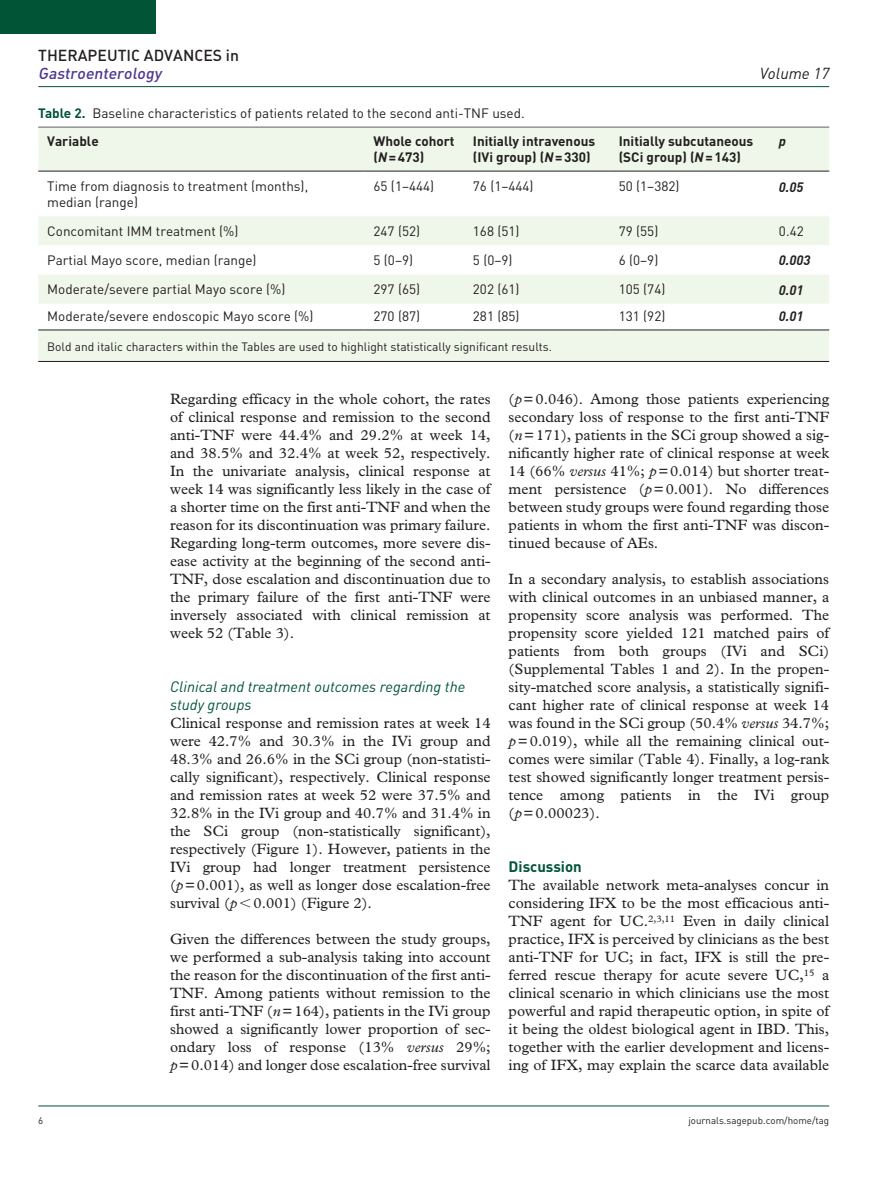
<style>
.page{position:relative;width:893px;height:1191px;background:#fff}
.page>*{position:absolute;margin:0;border:0;box-sizing:border-box;transform-origin:0 0}
.t1{font:15.75px "DIN Medium Alternate";color:#231f20}
.t2{font:italic 15.75px "DIN Medium Alternate";color:#4f3890}
.t3{font:italic 15.75px "DIN";color:#231f20}
.t4{font:15px/18px "Plantin Std";color:#231f20;text-align:justify}
.t5{font:italic 15px/18px "DIN";color:#015436}
.t6{font:700 15px "DIN";color:#015436}
.t7{font:13.5px/28.5px "DIN";color:#231f20}
.t8{font:700 13.5px/15.8px "DIN";color:#231f20}
.t9{font:italic 700 13.5px "DIN";color:#231f20}
.t10{font:12px "DIN";color:#231f20}
.t11{font:9.75px "DIN";color:#231f20}
.s1{font-weight:700;color:#015436}
.s2{font-weight:700}
.s3{font-style:italic}
</style>
<div class="page">
<hr style="left:38px;top:86px;width:791px;height:1px;background:#015436">
<hr style="left:38px;top:1105px;width:791px;height:1px;background:#015436">
<div style="left:0;top:0;width:155px;height:34px;background:#015436"></div>
<div style="left:38px;top:329px;width:791px;height:33px;background:#eff7ea"></div>
<hr style="left:38px;top:127px;width:791px;height:1px;background:#231f20">
<hr style="left:38px;top:361px;width:791px;height:1px;background:#231f20">
<div style="left:38px;top:128px;width:791px;height:43px;background:#eff7ea"></div>
<svg style="left:38px;top:216px;width:791px;height:88px;fill:#eff7ea"></svg>
<hr style="left:38px;top:171px;width:326px;height:1px;background:#231f20">
<hr style="left:364px;top:171px;width:100px;height:1px;background:#231f20">
<hr style="left:464px;top:171px;width:146px;height:1px;background:#231f20">
<hr style="left:610px;top:171px;width:160px;height:1px;background:#231f20">
<hr style="left:770px;top:171px;width:59px;height:1px;background:#231f20">
<hr style="left:38px;top:329px;width:326px;height:1px;background:#231f20">
<hr style="left:364px;top:329px;width:100px;height:1px;background:#231f20">
<hr style="left:464px;top:329px;width:146px;height:1px;background:#231f20">
<hr style="left:610px;top:329px;width:160px;height:1px;background:#231f20">
<hr style="left:770px;top:329px;width:59px;height:1px;background:#231f20">
<p class="t1" style="left:38px;top:45px;width:202px">THERAPEUTIC ADVANCES IN</p>
<p class="t2" style="left:38px;top:63px;width:125px">Gastroenterology</p>
<p class="t3" style="left:760px;top:63px;width:71px">Volume 17</p>
<p class="t7" style="left:47px;top:98px;width:479px;text-indent:-9px"><span class="s1">Table 2.</span> Baseline characteristics of patients related to the second anti-TNF used.<br><span class="s2">Variable</span></p>
<p class="t8" style="left:373px;top:133px;width:83px">Whole cohort (<span class="s3">N</span>=473)</p>
<p class="t8" style="left:473px;top:133px;width:124px">Initially intravenous (IVi group) (<span class="s3">N</span>=330)</p>
<p class="t8" style="left:619px;top:133px;width:136px">Initially subcutaneous (SCi group) (<span class="s3">N</span>=143)</p>
<p class="t9" style="left:779px;top:133px;width:9px">p</p>
<p class="t7" style="left:47px;top:178px;width:262px;line-height:15.8px">Time from diagnosis to treatment (months), median (range)</p>
<p class="t7" style="left:373px;top:172px;width:62px">65 (1–444)</p>
<p class="t7" style="left:473px;top:172px;width:62px">76 (1–444)</p>
<p class="t7" style="left:619px;top:172px;width:62px">50 (1–382)</p>
<p class="t9" style="left:779px;top:178px;width:26px">0.05</p>
<p class="t7" style="left:47px;top:217px;width:193px">Concomitant IMM treatment (%)</p>
<p class="t7" style="left:373px;top:217px;width:48px">247 (52)</p>
<p class="t7" style="left:473px;top:217px;width:48px">168 (51)</p>
<p class="t7" style="left:619px;top:217px;width:41px">79 (55)</p>
<p class="t7" style="left:779px;top:217px;width:26px">0.42</p>
<p class="t7" style="left:47px;top:246px;width:211px">Partial Mayo score, median (range)</p>
<p class="t7" style="left:373px;top:246px;width:41px">5 (0–9)</p>
<p class="t7" style="left:473px;top:246px;width:41px">5 (0–9)</p>
<p class="t7" style="left:619px;top:246px;width:41px">6 (0–9)</p>
<p class="t9" style="left:779px;top:252px;width:33px">0.003</p>
<p class="t7" style="left:47px;top:275px;width:240px">Moderate/severe partial Mayo score (%)</p>
<p class="t7" style="left:373px;top:275px;width:48px">297 (65)</p>
<p class="t7" style="left:473px;top:275px;width:48px">202 (61)</p>
<p class="t7" style="left:619px;top:275px;width:48px">105 (74)</p>
<p class="t9" style="left:779px;top:281px;width:26px">0.01</p>
<p class="t7" style="left:47px;top:301px;width:268px">Moderate/severe endoscopic Mayo score (%)</p>
<p class="t7" style="left:373px;top:301px;width:48px">270 (87)</p>
<p class="t7" style="left:473px;top:301px;width:48px">281 (85)</p>
<p class="t7" style="left:619px;top:301px;width:48px">131 (92)</p>
<p class="t9" style="left:779px;top:307px;width:26px">0.01</p>
<p class="t10" style="left:47px;top:339px;width:506px">Bold and italic characters within the Tables are used to highlight statistically significant results.</p>
<p class="t4" style="left:170px;top:390px;width:322px">Regarding efficacy in the whole cohort, the rates of clinical response and remission to the second anti-TNF were 44.4% and 29.2% at week 14, and 38.5% and 32.4% at week 52, respectively.<br>In the univariate analysis, clinical response at week 14 was significantly less likely in the case of a shorter time on the first anti-TNF and when the reason for its discontinuation was primary failure.<br>Regarding long-term outcomes, more severe dis&shy;ease activity at the beginning of the second anti-TNF, dose escalation and discontinuation due to the primary failure of the first anti-TNF were inversely associated with clinical remission at week 52 (Table 3).</p>
<p class="t5" style="left:170px;top:677px;width:297px">Clinical and treatment outcomes regarding the study groups</p>
<p class="t4" style="left:170px;top:714px;width:322px">Clinical response and remission rates at week 14 were 42.7% and 30.3% in the IVi group and 48.3% and 26.6% in the SCi group (non-statisti&shy;cally significant), respectively. Clinical response and remission rates at week 52 were 37.5% and 32.8% in the IVi group and 40.7% and 31.4% in the SCi group (non-statistically significant), respectively (Figure 1). However, patients in the IVi group had longer treatment persistence (<span class="s3">p</span>=0.001), as well as longer dose escalation-free survival (<span class="s3">p</span> 0.001) (Figure 2).</p>
<p class="t4" style="left:170px;top:930px;width:322px">Given the differences between the study groups, we performed a sub-analysis taking into account the reason for the discontinuation of the first anti-TNF. Among patients without remission to the first anti-TNF (<span class="s3">n</span>=164), patients in the IVi group showed a significantly lower proportion of sec&shy;ondary loss of response (13% <span class="s3">versus</span> 29%; <span class="s3">p</span>=0.014) and longer dose escalation-free survival</p>
<p class="t4" style="left:509px;top:390px;width:322px">(<span class="s3">p</span>=0.046). Among those patients experiencing secondary loss of response to the first anti-TNF (<span class="s3">n</span>=171), patients in the SCi group showed a sig&shy;nificantly higher rate of clinical response at week 14 (66% <span class="s3">versus</span> 41%; <span class="s3">p</span>=0.014) but shorter treat&shy;ment persistence (<span class="s3">p</span>=0.001). No differences between study groups were found regarding those patients in whom the first anti-TNF was discon&shy;tinued because of AEs.</p>
<p class="t4" style="left:509px;top:570px;width:322px">In a secondary analysis, to establish associations with clinical outcomes in an unbiased manner, a propensity score analysis was performed. The propensity score yielded 121 matched pairs of patients from both groups (IVi and SCi) (Supplemental Tables 1 and 2). In the propen&shy;sity-matched score analysis, a statistically signifi&shy;cant higher rate of clinical response at week 14 was found in the SCi group (50.4% <span class="s3">versus</span> 34.7%; <span class="s3">p</span>=0.019), while all the remaining clinical out&shy;comes were similar (Table 4). Finally, a log-rank test showed significantly longer treatment persis&shy;tence among patients in the IVi group (<span class="s3">p</span>=0.00023).</p>
<p class="t6" style="left:509px;top:856px;width:75px">Discussion</p>
<p class="t4" style="left:509px;top:876px;width:322px">The available network meta-analyses concur in considering IFX to be the most efficacious anti-TNF agent for UC.<sup>2,3,11</sup> Even in daily clinical practice, IFX is perceived by clinicians as the best anti-TNF for UC; in fact, IFX is still the pre&shy;ferred rescue therapy for acute severe UC,<sup>15</sup> a clinical scenario in which clinicians use the most powerful and rapid therapeutic option, in spite of it being the oldest biological agent in IBD. This, together with the earlier development and licens&shy;ing of IFX, may explain the scarce data available</p>
<p class="t11" style="left:38px;top:1114px;width:7px">6</p>
<p class="t11" style="left:688px;top:1114px;width:142px">journals.sagepub.com/home/tag</p>
</div>
